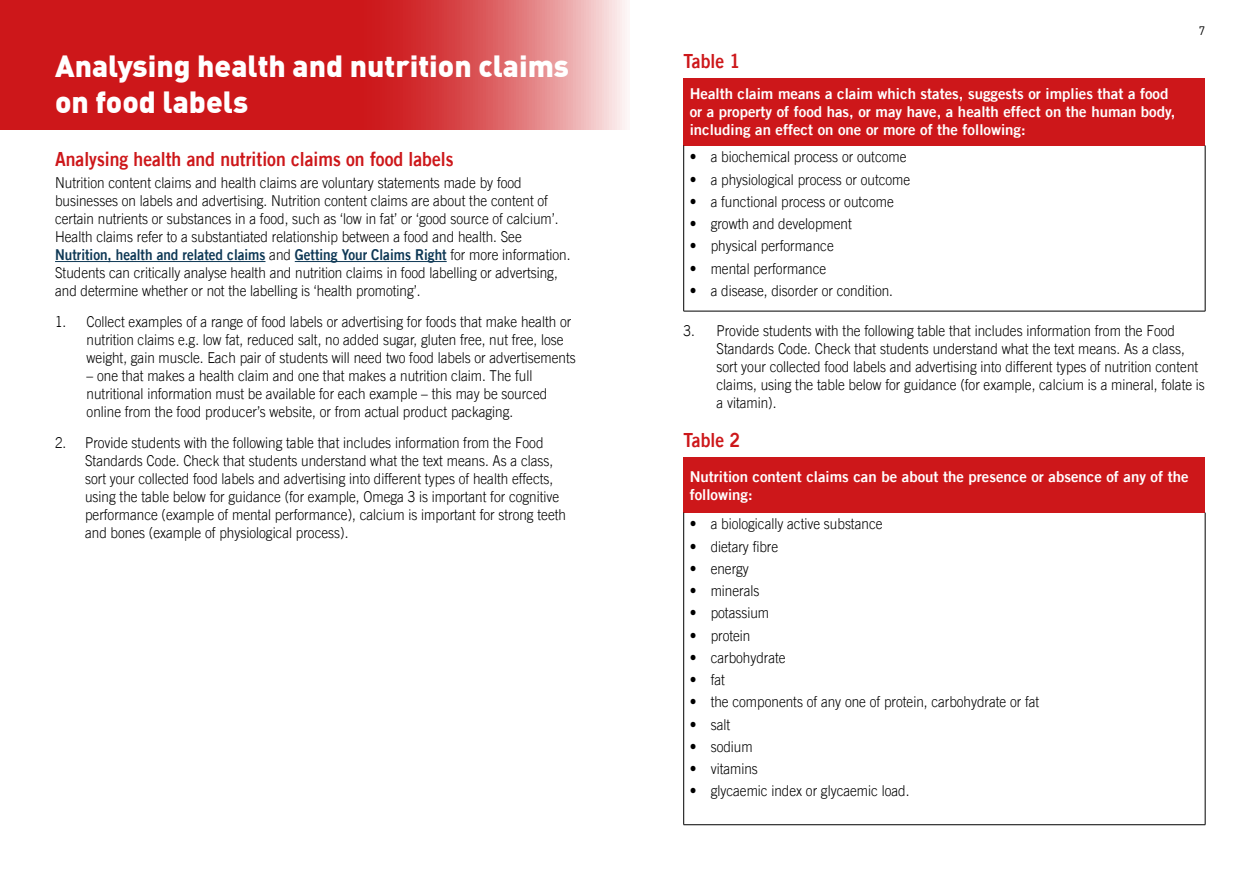
<style>
.page{position:relative;width:1259px;height:893px;background:#fff}
.page>*{position:absolute;margin:0;border:0;box-sizing:border-box;transform-origin:0 0}
.Heading_1{font:900 30px/36px "DIN";color:#fff}
.Heading_2_green{font:19.5px "Trade Gothic LT Std Bd 2";color:#cd171a;scale:.9 1}
.Body{font:300 15px/18px "Trade Gothic LT Std";color:#000;scale:.9 1}
.Table_Heading{font:15px/18px "Trade Gothic LT Std Bd 2";color:#fff}
.t1{font:12px "DIN";color:#000}
.s1{font-family:"Trade Gothic LT Std Bd 2";font-weight:400;color:#0e3855}
</style>
<div class="page">
<svg style="left:0;top:0;width:627px;height:130px;background:#d43b3d"></svg>
<hr style="left:55px;top:261px;width:210px;height:1px;background:#0e3855">
<hr style="left:295px;top:261px;width:152px;height:1px;background:#0e3855">
<div style="left:683px;top:78px;width:522px;height:67px;background:#cd171a"></div>
<hr style="left:683px;top:145px;width:1px;height:166px;background:#000">
<hr style="left:1205px;top:145px;width:1px;height:166px;background:#000">
<hr style="left:683px;top:311px;width:522px;height:1px;background:#000">
<div style="left:683px;top:458px;width:522px;height:55px;background:#cd171a"></div>
<hr style="left:683px;top:513px;width:1px;height:311px;background:#000">
<hr style="left:1205px;top:513px;width:1px;height:311px;background:#000">
<hr style="left:683px;top:824px;width:522px;height:1px;background:#000">
<p class="Heading_1" style="left:55px;top:47px;width:515px">Analysing health and nutrition claims on food labels</p>
<p class="Heading_2_green" style="left:55px;top:147px;width:444px">Analysing health and nutrition claims on food labels</p>
<p class="Body" style="left:55px;top:174px;width:574px">Nutrition content claims and health claims are voluntary statements made by food businesses on labels and advertising. Nutrition content claims are about the content of certain nutrients or substances in a food, such as ‘low in fat’ or ‘good source of calcium’.<br>Health claims refer to a substantiated relationship between a food and health. See <span class="s1">Nutrition, health and related claims</span> and <span class="s1">Getting Your Claims Right</span> for more information.<br>Students can critically analyse health and nutrition claims in food labelling or advertsing, and determine whether or not the labelling is ‘health promoting’.</p>
<p class="Body" style="left:87px;top:313px;width:545px;text-indent:-32px">1. Collect examples of a range of food labels or advertising for foods that make health or nutrition claims e.g. low fat, reduced salt, no added sugar, gluten free, nut free, lose weight, gain muscle. Each pair of students will need two food labels or advertisements</p>
<p class="Body" style="left:87px;top:367px;width:513px">– one that makes a health claim and one that makes a nutrition claim. The full nutritional information must be available for each example – this may be sourced online from the food producer’s website, or from actual product packaging.</p>
<p class="Body" style="left:85px;top:433px;width:536px;text-indent:-30px">2. Provide students with the following table that includes information from the Food Standards Code. Check that students understand what the text means. As a class, sort your collected food labels and advertising into different types of health effects, using the table below for guidance (for example, Omega 3 is important for cognitive performance (example of mental performance), calcium is important for strong teeth and bones (example of physiological process).</p>
<p class="t1" style="left:1198px;top:23px;width:8px">7</p>
<p class="Heading_2_green" style="left:683px;top:49px;width:65px">Table 1</p>
<p class="Table_Heading" style="left:689px;top:85px;width:487px">Health claim means a claim which states, suggests or implies that a food or a property of food has, or may have, a health effect on the human body, including an effect on one or more of the following:</p>
<p class="Body" style="left:689px;top:148px;width:242px">• a biochemical process or outcome</p>
<p class="Body" style="left:689px;top:170px;width:246px">• a physiological process or outcome</p>
<p class="Body" style="left:689px;top:192px;width:228px">• a functional process or outcome</p>
<p class="Body" style="left:689px;top:215px;width:182px">• growth and development</p>
<p class="Body" style="left:689px;top:237px;width:161px">• physical performance</p>
<p class="Body" style="left:689px;top:259px;width:153px">• mental performance</p>
<p class="Body" style="left:689px;top:281px;width:227px">• a disease, disorder or condition.</p>
<p class="Body" style="left:716px;top:321px;width:544px;text-indent:-33px">3. Provide students with the following table that includes information from the Food Standards Code. Check that students understand what the text means. As a class, sort your collected food labels and advertising into different types of nutrition content claims, using the table below for guidance (for example, calcium is a mineral, folate is a vitamin).</p>
<p class="Heading_2_green" style="left:683px;top:428px;width:65px">Table 2</p>
<p class="Table_Heading" style="left:689px;top:467px;width:500px">Nutrition content claims can be about the presence or absence of any of the following:</p>
<p class="Body" style="left:689px;top:515px;width:216px">• a biologically active substance</p>
<p class="Body" style="left:689px;top:537px;width:100px">• dietary fibre</p>
<p class="Body" style="left:689px;top:559px;width:67px">• energy</p>
<p class="Body" style="left:689px;top:582px;width:79px">• minerals</p>
<p class="Body" style="left:689px;top:604px;width:90px">• potassium</p>
<p class="Body" style="left:689px;top:626px;width:69px">• protein</p>
<p class="Body" style="left:689px;top:648px;width:108px">• carbohydrate</p>
<p class="Body" style="left:689px;top:671px;width:41px">• fat</p>
<p class="Body" style="left:689px;top:693px;width:390px">• the components of any one of protein, carbohydrate or fat</p>
<p class="Body" style="left:689px;top:715px;width:46px">• salt</p>
<p class="Body" style="left:689px;top:737px;width:71px">• sodium</p>
<p class="Body" style="left:689px;top:760px;width:77px">• vitamins</p>
<p class="Body" style="left:689px;top:782px;width:246px">• glycaemic index or glycaemic load.</p>
</div>
